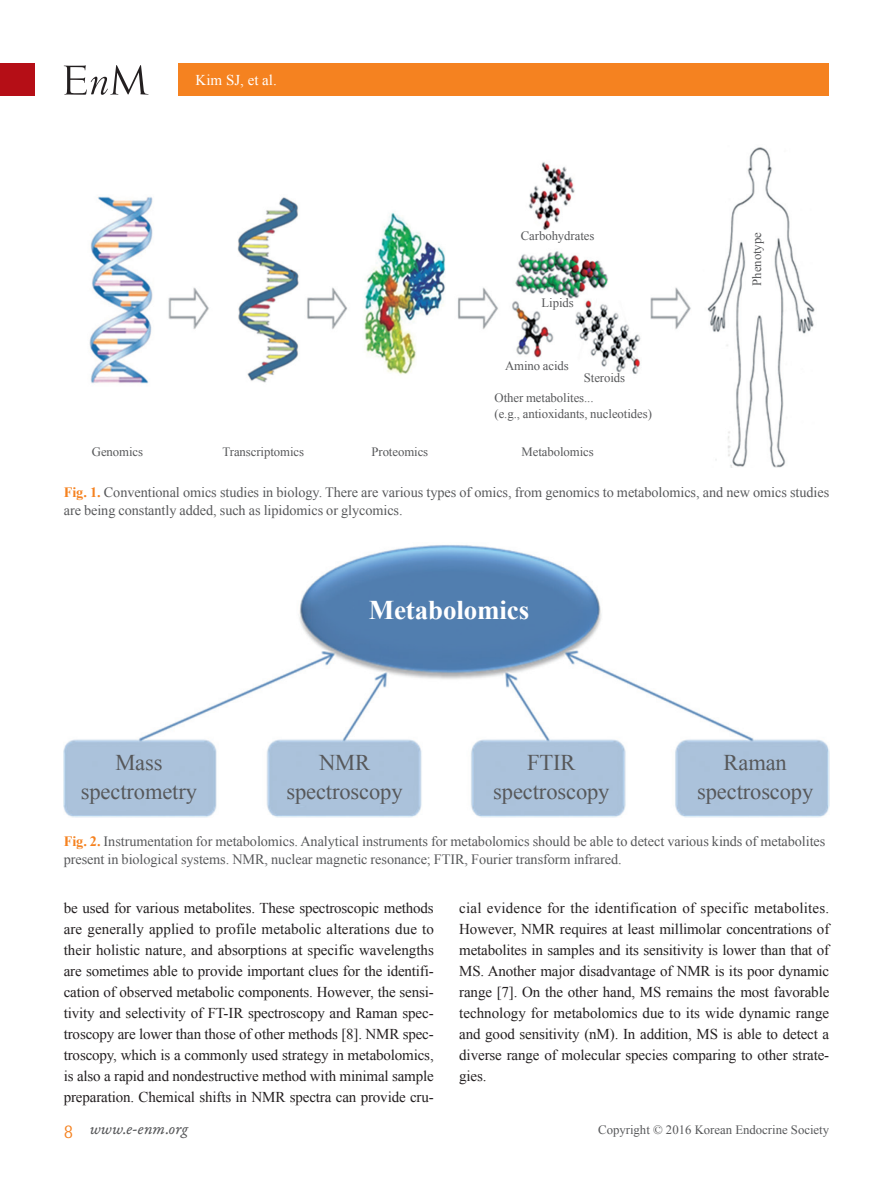
<style>
.page{position:relative;width:893px;height:1191px;background:#fff}
.page>*{position:absolute;margin:0;border:0;box-sizing:border-box;transform-origin:0 0}
.표본문{font:700 27px "Times New Roman";letter-spacing:-.005em;color:#fff}
.표본문-2{font:22.5px "Times New Roman";letter-spacing:-.005em;color:#57585a}
.t1{font:16.5px "Garamond Premr Pro It Capt";color:#57585a}
.본문{font:15px/21px "Times New Roman";letter-spacing:-.01em;color:#231f20;text-align:justify}
.t2{font:15px "Times New Roman";color:#fff}
.표그림제목{font:14.25px/17.9px "Times New Roman";letter-spacing:-.005em;color:#57585a}
.표본문-3{font:12.75px "Times New Roman";letter-spacing:-.005em;color:#57585a}
.s1{font-weight:700;color:#f58220}
.s2{font-family:"Rotis Semi Sans Std";font-weight:300;font-size:19.5px;color:#f58220}
</style>
<div class="page">
<div style="left:0;top:64px;width:34px;height:32px;background:#b50e16"></div>
<div style="left:179px;top:64px;width:650px;height:32px;background:#f58220"></div>
<svg style="left:64px;top:65px;width:85px;height:30px"></svg>
<img style="left:89px;top:147px;width:726px;height:321px">
<img style="left:64px;top:545px;width:765px;height:272px">
<p class="t2" style="left:196px;top:70px;width:83px">Kim SJ, et al.</p>
<p class="표본문-3" style="left:521px;top:227px;width:75px">Carbohydrates</p>
<p class="표본문-3" style="left:748px;top:285px;width:55px;rotate:-90deg">Phenotype</p>
<p class="표본문-3" style="left:541px;top:294px;width:34px">Lipids</p>
<p class="표본문-3" style="left:505px;top:357px;width:65px">Amino acids</p>
<p class="표본문-3" style="left:584px;top:369px;width:43px">Steroids</p>
<p class="표본문-3" style="left:495px;top:389px;width:101px">Other metabolites...</p>
<p class="표본문-3" style="left:495px;top:405px;width:159px">(e.g., antioxidants, nucleotides)</p>
<p class="표본문-3" style="left:92px;top:443px;width:53px">Genomics</p>
<p class="표본문-3" style="left:223px;top:443px;width:83px">Transcriptomics</p>
<p class="표본문-3" style="left:371px;top:443px;width:58px">Proteomics</p>
<p class="표본문-3" style="left:521px;top:443px;width:74px">Metabolomics</p>
<p class="표그림제목" style="left:64px;top:483px;width:767px"><span class="s1">Fig. 1.</span> Conventional omics studies in biology. There are various types of omics, from genomics to metabolomics, and new omics studies are being constantly added, such as lipidomics or glycomics.</p>
<p class="표본문" style="left:369px;top:591px;width:162px">Metabolomics</p>
<p class="표본문-2" style="left:724px;top:747px;width:65px">Raman</p>
<p class="표본문-2" style="left:697px;top:776px;width:118px">spectroscopy</p>
<p class="표그림제목" style="left:64px;top:832px;width:763px"><span class="s1">Fig. 2.</span> Instrumentation for metabolomics. Analytical instruments for metabolomics should be able to detect various kinds of metabolites present in biological systems. NMR, nuclear magnetic resonance; FTIR, Fourier transform infrared.</p>
<p class="표본문-2" style="left:115px;top:747px;width:49px">Mass</p>
<p class="표본문-2" style="left:81px;top:776px;width:118px">spectrometry</p>
<p class="표본문-2" style="left:319px;top:747px;width:53px">NMR</p>
<p class="표본문-2" style="left:286px;top:776px;width:118px">spectroscopy</p>
<p class="표본문-2" style="left:527px;top:747px;width:50px">FTIR</p>
<p class="표본문-2" style="left:493px;top:776px;width:118px">spectroscopy</p>
<p class="본문" style="left:64px;top:897px;width:372px">be used for various metabolites. These spectroscopic methods are generally applied to profile metabolic alterations due to their holistic nature, and absorptions at specific wavelengths are sometimes able to provide important clues for the identifi&shy;cation of observed metabolic components. However, the sensi&shy;tivity and selectivity of FT-IR spectroscopy and Raman spec&shy;troscopy are lower than those of other methods [8]. NMR spec&shy;troscopy, which is a commonly used strategy in metabolomics, is also a rapid and nondestructive method with minimal sample preparation. Chemical shifts in NMR spectra can provide cru-</p>
<p class="본문" style="left:459px;top:897px;width:372px">cial evidence for the identification of specific metabolites.<br>However, NMR requires at least millimolar concentrations of metabolites in samples and its sensitivity is lower than that of MS. Another major disadvantage of NMR is its poor dynamic range [7]. On the other hand, MS remains the most favorable technology for metabolomics due to its wide dynamic range and good sensitivity (nM). In addition, MS is able to detect a diverse range of molecular species comparing to other strate&shy;gies.</p>
<p class="t1" style="left:64px;top:1118px;width:126px"><span class="s2">8</span> www.e-enm.org</p>
<p class="표본문-3" style="left:598px;top:1120px;width:233px">Copyright © 2016 Korean Endocrine Society</p>
</div>
